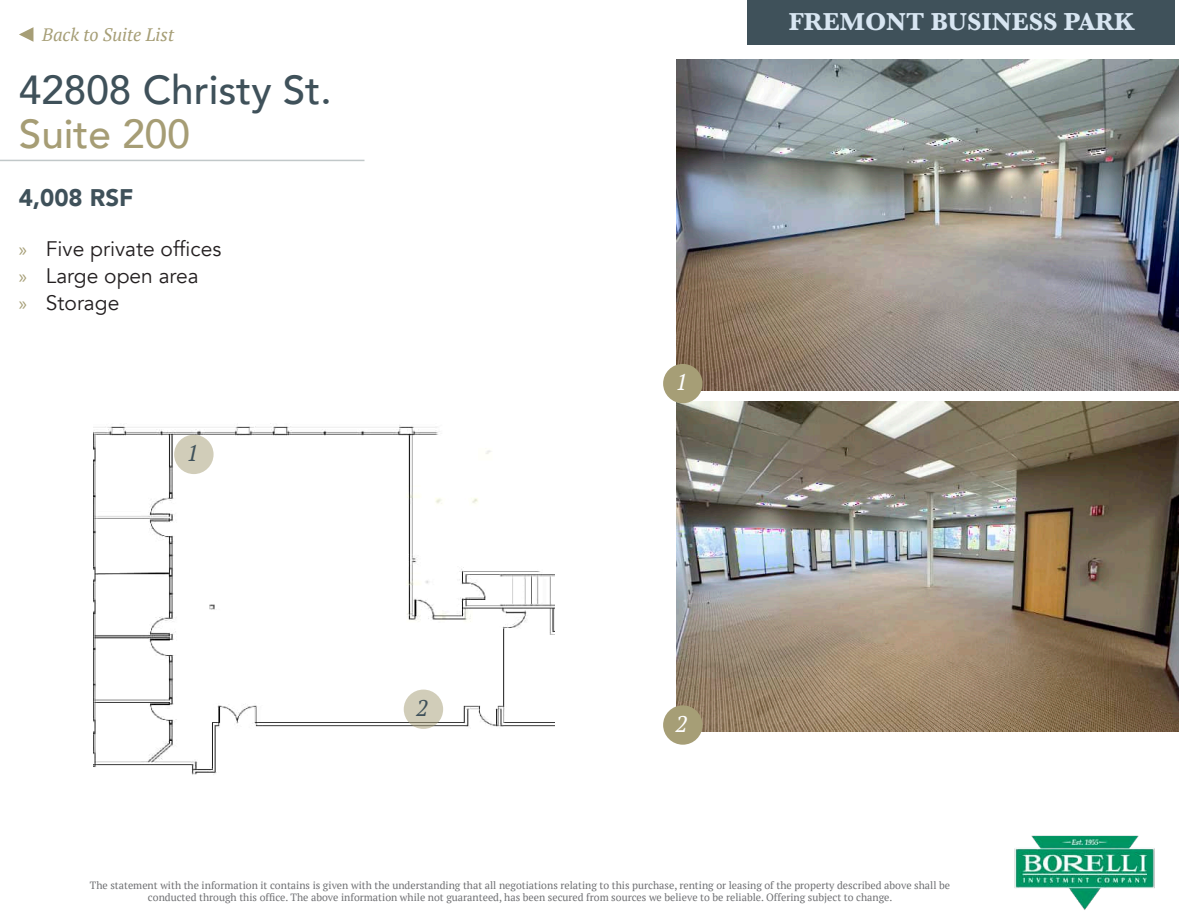
<style>
.page{position:relative;width:1188px;height:918px;background:#fff}
.page>*{position:absolute;margin:0;border:0;box-sizing:border-box;transform-origin:0 0}
.t1{font:500 40.5px "Avenir";color:#3f515a}
.t2{font:500 40.5px "Avenir";color:#a69d75}
.t3{font:700 25.5px "Baskerville";color:#d8e6f2}
.t4{font:900 24px "Avenir";color:#3f515a}
.t5{font:italic 22.5px "PT Serif";color:#3f515a}
.t6{font:italic 22.5px "PT Serif";color:#fff}
.t7{font:21px/27px "Avenir";color:#231f20}
.t8{font:italic 18px "PT Serif";color:#a69e76}
.t9{font:10.5px/12.6px "PT Serif";color:#6f7073;text-align:center}
.s1{font-family:"Myriad Pro";font-size:19.5px;color:#a69e76}
</style>
<div class="page">
<img style="left:93px;top:424px;width:462px;height:351px">
<img style="left:676px;top:60px;width:502px;height:330px">
<img style="left:676px;top:402px;width:502px;height:330px">
<img style="left:1014px;top:835px;width:141px;height:75px">
<svg style="left:404px;top:690px;width:39px;height:39px"></svg>
<div style="left:663px;top:364px;width:40px;height:39px;background:#a69e76;border-radius:50%"></div>
<div style="left:174px;top:435px;width:40px;height:39px;background:#d1cdb9;border-radius:50%"></div>
<div style="left:663px;top:705px;width:40px;height:40px;background:#a69e76;border-radius:50%"></div>
<svg style="left:19px;top:27px;width:15px;height:15px"></svg>
<hr style="left:0;top:160px;width:364px;height:1px;background:#c1c8c9">
<div style="left:747px;top:0;width:428px;height:44px;background:#3f515a"></div>
<h3 class="t8" style="left:42px;top:22px;width:133px">Back to Suite List</h3>
<h1 class="t1" style="left:19px;top:64px;width:314px">42808 Christy St.</h1>
<h1 class="t2" style="left:19px;top:108px;width:173px">Suite 200</h1>
<h3 class="t4" style="left:19px;top:182px;width:116px">4,008 RSF</h3>
<h3 class="t7" style="left:19px;top:236px;width:204px"><span class="s1">»</span> Five private offices <span class="s1">»</span> Large open area<br><span class="s1">»</span> Storage</h3>
<h3 class="t5" style="left:186px;top:438px;width:13px">1</h3>
<h3 class="t5" style="left:416px;top:693px;width:13px">2</h3>
<h2 class="t3" style="left:789px;top:8px;width:346px">FREMONT BUSINESS PARK</h2>
<h3 class="t6" style="left:675px;top:367px;width:13px">1</h3>
<h3 class="t6" style="left:675px;top:709px;width:13px">2</h3>
<p class="t9" style="left:90px;top:879px;width:862px">The statement with the information it contains is given with the understanding that all negotiations relating to this purchase, renting or leasing of the property described above shall be conducted through this office. The above information while not guaranteed, has been secured from sources we believe to be reliable. Offering subject to change.</p>
</div>
